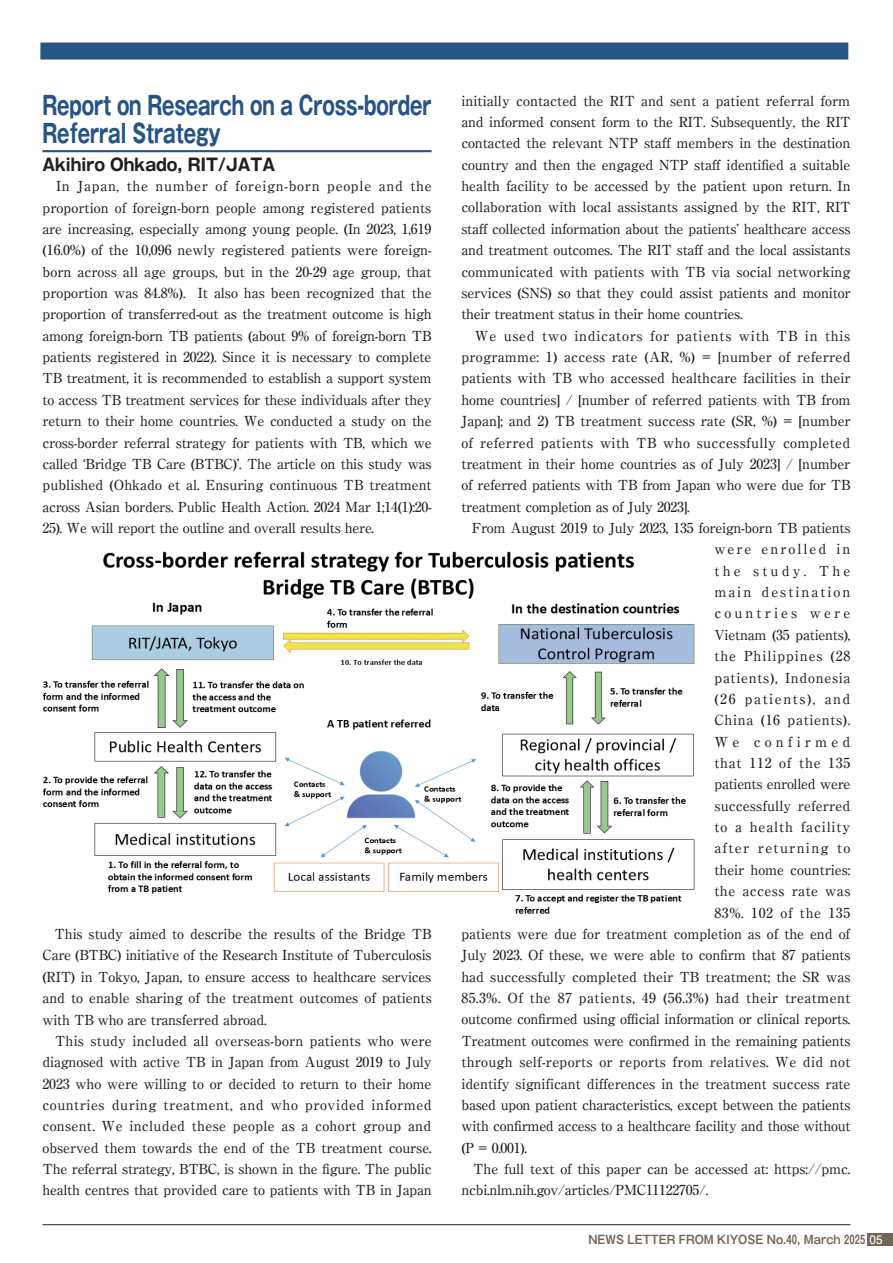
<style>
.page{position:relative;width:893px;height:1263px;background:#fff}
.page>*{position:absolute;margin:0;border:0;box-sizing:border-box;transform-origin:0 0}
.t1{font:700 25.5px/28.7px "Gothic MB101 Pr 6 N";letter-spacing:-.005em;color:#265484;scale:.71 1}
.t2{font:700 16.95px "Gothic MB101 Pr 6 N";color:#231f20;scale:.92 1}
.t3{font:500 13.8px/21.3px "Ryumin Pr 6 N";letter-spacing:-.01em;color:#231f20;text-align:justify}
.t4{font:500 13.8px "Ryumin Pr 6 N";letter-spacing:.02em;color:#231f20}
.t5{font:500 13.8px "Ryumin Pr 6 N";letter-spacing:.03em;color:#231f20}
.t6{font:500 13.8px "Ryumin Pr 6 N";letter-spacing:.045em;color:#231f20}
.t7{font:500 13.8px "Ryumin Pr 6 N";letter-spacing:.145em;color:#231f20}
.t8{font:500 13.8px "Ryumin Pr 6 N";letter-spacing:.01em;color:#231f20}
.t9{font:500 13.8px "Ryumin Pr 6 N";letter-spacing:.05em;color:#231f20}
.t10{font:500 13.8px "Ryumin Pr 6 N";letter-spacing:.065em;color:#231f20}
.t11{font:500 13.8px "Ryumin Pr 6 N";letter-spacing:.06em;color:#231f20}
.t12{font:500 13.8px "Ryumin Pr 6 N";letter-spacing:.11em;color:#231f20}
.t13{font:500 13.8px "Ryumin Pr 6 N";letter-spacing:.095em;color:#231f20}
.t14{font:500 13.8px "Ryumin Pr 6 N";letter-spacing:.035em;color:#231f20}
.t15{font:500 13.8px "Ryumin Pr 6 N";letter-spacing:.055em;color:#231f20}
.t16{font:500 13.8px "Ryumin Pr 6 N";letter-spacing:.225em;color:#231f20}
.t17{font:500 13.8px "Ryumin Pr 6 N";letter-spacing:.23em;color:#231f20}
.t18{font:500 13.8px "Ryumin Pr 6 N";letter-spacing:.3em;color:#231f20}
.t19{font:700 11.7px "Gothic MB101 Pr 6 N De";color:#716557;scale:.9 1}
.s1{font-family:"Futo Go B101 Pr 6 N";color:#fff}
</style>
<div class="page">
<div style="left:867px;top:1233px;width:26px;height:13px;background:#716557"></div>
<div style="left:40px;top:43px;width:808px;height:17px;background:#265484"></div>
<hr style="left:43px;top:1224px;width:807px;height:1px;background:#231f20">
<hr style="left:43px;top:150px;width:389px;height:2px;background:#265484">
<img style="left:42px;top:551px;width:653px;height:363px">
<h1 class="t1" style="left:43px;top:90px;width:549px">Report on Research on a Cross-border<br>Referral Strategy</h1>
<p class="t2" style="left:43px;top:150px;width:254px">Akihiro Ohkado, RIT/JATA</p>
<p class="t3" style="left:43px;top:175px;width:391px;text-indent:14px">In Japan, the number of foreign-born people and the proportion of foreign-born people among registered patients are increasing, especially among young people. (In 2023, 1,619 (16.0%) of the 10,096 newly registered patients were foreign&shy;born across all age groups, but in the 20-29 age group, that proportion was 84.8%). It also has been recognized that the proportion of transferred-out as the treatment outcome is high among foreign-born TB patients (about 9% of foreign-born TB patients registered in 2022). Since it is necessary to complete TB treatment, it is recommended to establish a support system to access TB treatment services for these individuals after they return to their home countries. We conducted a study on the cross-border referral strategy for patients with TB, which we called ‘Bridge TB Care (BTBC)’. The article on this study was published (Ohkado et al. Ensuring continuous TB treatment across Asian borders. Public Health Action. 2024 Mar 1;14(1):20- 25). We will report the outline and overall results here.</p>
<p class="t3" style="left:43px;top:923px;width:391px;text-indent:12px">This study aimed to describe the results of the Bridge TB Care (BTBC) initiative of the Research Institute of Tuberculosis (RIT) in Tokyo, Japan, to ensure access to healthcare services and to enable sharing of the treatment outcomes of patients with TB who are transferred abroad.</p>
<p class="t3" style="left:43px;top:1029px;width:391px;text-indent:13px">This study included all overseas-born patients who were diagnosed with active TB in Japan from August 2019 to July 2023 who were willing to or decided to return to their home countries during treatment, and who provided informed consent. We included these people as a cohort group and observed them towards the end of the TB treatment course.<br>The referral strategy, BTBC, is shown in the figure. The public health centres that provided care to patients with TB in Japan</p>
<p class="t3" style="left:461px;top:89px;width:391px">initially contacted the RIT and sent a patient referral form and informed consent form to the RIT. Subsequently, the RIT contacted the relevant NTP staff members in the destination country and then the engaged NTP staff identified a suitable health facility to be accessed by the patient upon return. In collaboration with local assistants assigned by the RIT, RIT staff collected information about the patients’ healthcare access and treatment outcomes. The RIT staff and the local assistants communicated with patients with TB via social networking services (SNS) so that they could assist patients and monitor their treatment status in their home countries.</p>
<p class="t3" style="left:461px;top:324px;width:391px;text-indent:14px">We used two indicators for patients with TB in this programme: 1) access rate (AR, %) = [number of referred patients with TB who accessed healthcare facilities in their home countries] / [number of referred patients with TB from Japan]; and 2) TB treatment success rate (SR, %) = [number of referred patients with TB who successfully completed treatment in their home countries as of July 2023] / [number of referred patients with TB from Japan who were due for TB treatment completion as of July 2023].</p>
<p class="t3" style="left:472px;top:517px;width:380px">From August 2019 to July 2023, 135 foreign-born TB patients</p>
<p class="t7" style="left:714px;top:538px;width:138px">were enrolled in</p>
<p class="t17" style="left:714px;top:560px;width:138px">the study. The</p>
<p class="t7" style="left:714px;top:581px;width:137px">main destination</p>
<p class="t16" style="left:714px;top:602px;width:138px">countries were</p>
<p class="t3" style="left:714px;top:623px;width:137px">Vietnam (35 patients),</p>
<p class="t10" style="left:714px;top:645px;width:138px">the Philippines (28</p>
<p class="t9" style="left:714px;top:666px;width:138px">patients), Indonesia</p>
<p class="t12" style="left:714px;top:688px;width:138px">(26 patients), and</p>
<p class="t6" style="left:714px;top:709px;width:138px">China (16 patients).</p>
<p class="t18" style="left:714px;top:731px;width:138px">We confirmed</p>
<p class="t15" style="left:714px;top:752px;width:138px">that 112 of the 135</p>
<p class="t3" style="left:714px;top:773px;width:138px">patients enrolled were</p>
<p class="t8" style="left:714px;top:795px;width:137px">successfully referred</p>
<p class="t11" style="left:714px;top:816px;width:138px">to a health facility</p>
<p class="t13" style="left:714px;top:837px;width:138px">after returning to</p>
<p class="t3" style="left:714px;top:858px;width:137px">their home countries:</p>
<p class="t14" style="left:714px;top:880px;width:138px">the access rate was</p>
<p class="t6" style="left:714px;top:901px;width:138px">83%. 102 of the 135</p>
<p class="t3" style="left:461px;top:922px;width:390px">patients were due for treatment completion as of the end of</p>
<p class="t3" style="left:461px;top:944px;width:391px">July 2023. Of these, we were able to confirm that 87 patients</p>
<p class="t3" style="left:461px;top:965px;width:391px">had successfully completed their TB treatment; the SR was</p>
<p class="t5" style="left:461px;top:987px;width:391px">85.3%. Of the 87 patients, 49 (56.3%) had their treatment</p>
<p class="t3" style="left:461px;top:1008px;width:391px">outcome confirmed using official information or clinical reports.</p>
<p class="t3" style="left:461px;top:1029px;width:391px">Treatment outcomes were confirmed in the remaining patients</p>
<p class="t4" style="left:461px;top:1051px;width:391px">through self-reports or reports from relatives. We did not</p>
<p class="t3" style="left:461px;top:1072px;width:391px">identify significant differences in the treatment success rate</p>
<p class="t3" style="left:461px;top:1093px;width:391px">based upon patient characteristics, except between the patients</p>
<p class="t3" style="left:461px;top:1115px;width:391px">with confirmed access to a healthcare facility and those without</p>
<p class="t3" style="left:461px;top:1136px;width:67px">(P = 0.001).</p>
<p class="t3" style="left:473px;top:1157px;width:379px">The full text of this paper can be accessed at: https://pmc.</p>
<p class="t3" style="left:461px;top:1179px;width:248px">ncbi.nlm.nih.gov/articles/PMC11122705/.</p>
<p class="t19" style="left:588px;top:1229px;width:328px">NEWS LETTER FROM KIYOSE No.40, March 2025 <span class="s1">05</span></p>
</div>
